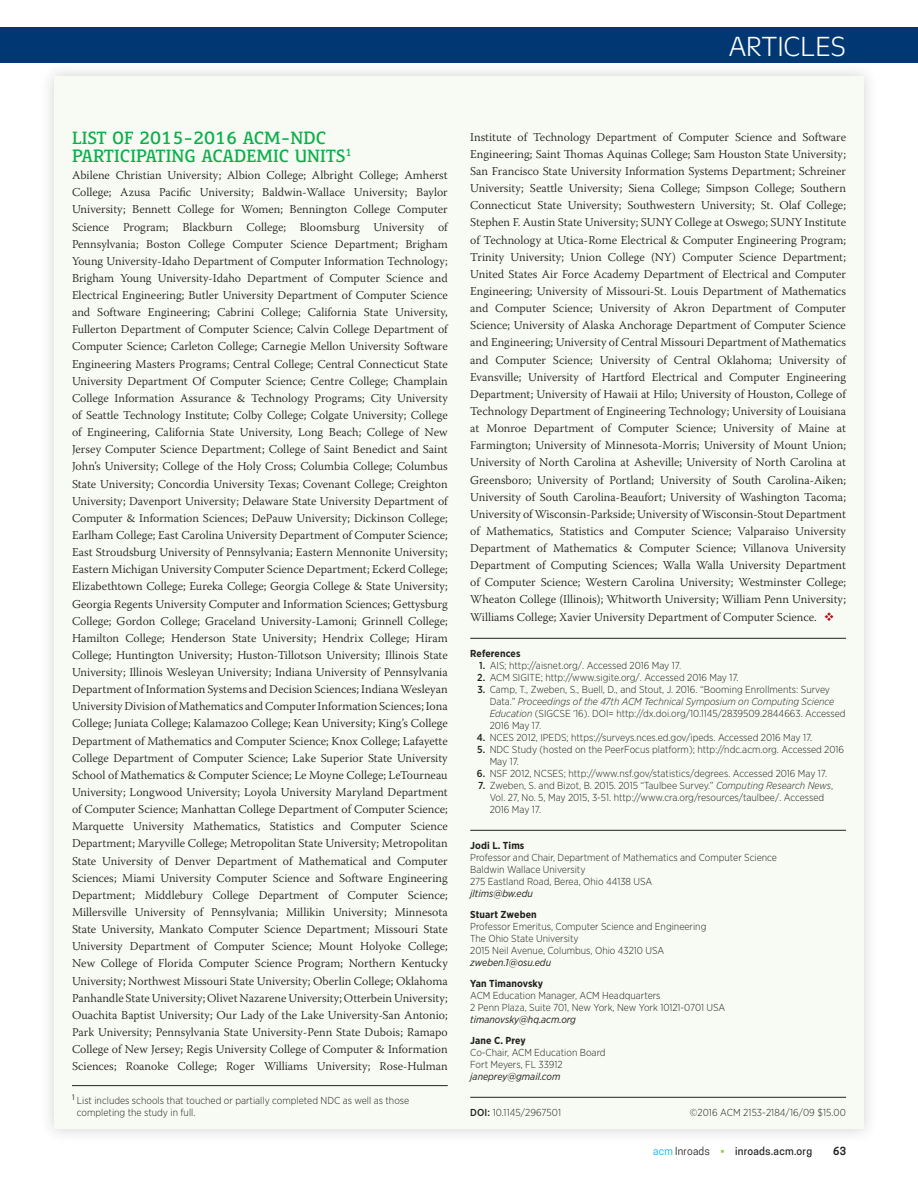
<style>
.page{position:relative;width:918px;height:1188px;background:#fff}
.page>*{position:absolute;margin:0;border:0;box-sizing:border-box;transform-origin:0 0}
.t1{font:300 30px "Clouseau Sans";color:#fff}
.t2{font:600 17.25px/18px "Precious Serif";color:#0cae4c}
.t3{font:300 12px/17.1px "Warnock Pro";color:#231f20;text-align:justify}
.t4{font:500 10.5px "Cooper Hewitt";letter-spacing:.02em;color:#231f20}
.t5{font:600 10.5px "Cooper Hewitt";color:#231f20}
.t6{font:300 10.2px/12px "Gotham Narrow";color:#231f20}
.t7{font:italic 10.2px "Gotham Narrow";color:#231f20}
.t8{font:700 10.2px "Gotham Narrow";letter-spacing:.01em;color:#231f20}
.s1{color:#b00d15}
.s2{font-weight:500}
.s3{font-style:italic}
.s4{font-weight:400;color:#00aeef}
.s5{font-weight:400}
.s6{font-weight:400;color:#9ccb3b}
</style>
<div class="page">
<div style="left:39px;top:61px;width:841px;height:1084px;background:#231f20;opacity:.2"></div>
<div style="left:54px;top:76px;width:810px;height:1054px;background:#f8fbf3"></div>
<div style="left:0;top:27px;width:918px;height:36px;background:#013874"></div>
<hr style="left:470px;top:638px;width:376px;height:1px;background:#231f20">
<hr style="left:470px;top:830px;width:376px;height:1px;background:#231f20">
<hr style="left:470px;top:1097px;width:376px;height:1px;background:#231f20">
<hr style="left:72px;top:1085px;width:376px;height:1px;background:#231f20">
<h1 class="t1" style="left:729px;top:36px;width:118px">ARTICLES</h1>
<h2 class="t2" style="left:72px;top:129px;width:281px">LIST OF 2015-2016 ACM-NDC<br>PARTICIPATING ACADEMIC UNITS<sup>1</sup></h2>
<p class="t3" style="left:72px;top:166px;width:377px">Abilene Christian University; Albion College; Albright College; Amherst College; Azusa Pacific University; Baldwin-Wallace University; Baylor University; Bennett College for Women; Bennington College Computer Science Program; Blackburn College; Bloomsburg University of Pennsylvania; Boston College Computer Science Department; Brigham Young University-Idaho Department of Computer Information Technology; Brigham Young University-Idaho Department of Computer Science and Electrical Engineering; Butler University Department of Computer Science and Software Engineering; Cabrini College; California State University, Fullerton Department of Computer Science; Calvin College Department of Computer Science; Carleton College; Carnegie Mellon University Software Engineering Masters Programs; Central College; Central Connecticut State University Department Of Computer Science; Centre College; Champlain College Information Assurance &amp; Technology Programs; City University of Seattle Technology Institute; Colby College; Colgate University; College of Engineering, California State University, Long Beach; College of New Jersey Computer Science Department; College of Saint Benedict and Saint John’s University; College of the Holy Cross; Columbia College; Columbus State University; Concordia University Texas; Covenant College; Creighton University; Davenport University; Delaware State University Department of Computer &amp; Information Sciences; DePauw University; Dickinson College; Earlham College; East Carolina University Department of Computer Science; East Stroudsburg University of Pennsylvania; Eastern Mennonite University; Eastern Michigan University Computer Science Department; Eckerd College; Elizabethtown College; Eureka College; Georgia College &amp; State University; Georgia Regents University Computer and Information Sciences; Gettysburg College; Gordon College; Graceland University-Lamoni; Grinnell College; Hamilton College; Henderson State University; Hendrix College; Hiram College; Huntington University; Huston-Tillotson University; Illinois State University; Illinois Wesleyan University; Indiana University of Pennsylvania Department of Information Systems and Decision Sciences; Indiana Wesleyan University Division of Mathematics and Computer Information Sciences; Iona College; Juniata College; Kalamazoo College; Kean University; King’s College Department of Mathematics and Computer Science; Knox College; Lafayette College Department of Computer Science; Lake Superior State University School of Mathematics &amp; Computer Science; Le Moyne College; LeTourneau University; Longwood University; Loyola University Maryland Department of Computer Science; Manhattan College Department of Computer Science; Marquette University Mathematics, Statistics and Computer Science Department; Maryville College; Metropolitan State University; Metropolitan State University of Denver Department of Mathematical and Computer Sciences; Miami University Computer Science and Software Engineering Department; Middlebury College Department of Computer Science; Millersville University of Pennsylvania; Millikin University; Minnesota State University, Mankato Computer Science Department; Missouri State University Department of Computer Science; Mount Holyoke College; New College of Florida Computer Science Program; Northern Kentucky University; Northwest Missouri State University; Oberlin College; Oklahoma Panhandle State University; Olivet Nazarene University; Otterbein University; Ouachita Baptist University; Our Lady of the Lake University-San Antonio; Park University; Pennsylvania State University-Penn State Dubois; Ramapo College of New Jersey; Regis University College of Computer &amp; Information Sciences; Roanoke College; Roger Williams University; Rose-Hulman</p>
<p class="t6" style="left:77px;top:1094px;width:334px;text-indent:-5px"><sup>1</sup> List includes schools that touched or partially completed NDC as well as those completing the study in full.</p>
<p class="t3" style="left:470px;top:128px;width:377px">Institute of Technology Department of Computer Science and Software Engineering; Saint Thomas Aquinas College; Sam Houston State University; San Francisco State University Information Systems Department; Schreiner University; Seattle University; Siena College; Simpson College; Southern Connecticut State University; Southwestern University; St. Olaf College; Stephen F. Austin State University; SUNY College at Oswego; SUNY Institute of Technology at Utica-Rome Electrical &amp; Computer Engineering Program; Trinity University; Union College (NY) Computer Science Department; United States Air Force Academy Department of Electrical and Computer Engineering; University of Missouri-St. Louis Department of Mathematics and Computer Science; University of Akron Department of Computer Science; University of Alaska Anchorage Department of Computer Science and Engineering; University of Central Missouri Department of Mathematics and Computer Science; University of Central Oklahoma; University of Evansville; University of Hartford Electrical and Computer Engineering Department; University of Hawaii at Hilo; University of Houston, College of Technology Department of Engineering Technology; University of Louisiana at Monroe Department of Computer Science; University of Maine at Farmington; University of Minnesota-Morris; University of Mount Union; University of North Carolina at Asheville; University of North Carolina at Greensboro; University of Portland; University of South Carolina-Aiken; University of South Carolina-Beaufort; University of Washington Tacoma; University of Wisconsin-Parkside; University of Wisconsin-Stout Department of Mathematics, Statistics and Computer Science; Valparaiso University Department of Mathematics &amp; Computer Science; Villanova University Department of Computing Sciences; Walla Walla University Department of Computer Science; Western Carolina University; Westminster College; Wheaton College (Illinois); Whitworth University; William Penn University; Williams College; Xavier University Department of Computer Science. <span class="s1">❖</span></p>
<p class="t8" style="left:470px;top:647px;width:52px">References</p>
<p class="t6" style="left:479px;top:659px;width:203px"><span class="s2">1.</span> AIS; http://aisnet.org/. Accessed 2016 May 17.</p>
<p class="t6" style="left:477px;top:671px;width:263px"><span class="s2">2.</span> ACM SIGITE; http://www.sigite.org/. Accessed 2016 May 17.</p>
<p class="t6" style="left:490px;top:683px;width:357px;text-indent:-12px"><span class="s2">3.</span> Camp, T., Zweben, S., Buell, D., and Stout, J. 2016. “Booming Enrollments: Survey Data.” <span class="s3">Proceedings of the 47th ACM Technical Symposium on Computing Science Education</span> (SIGCSE ‘16). DOI= http://dx.doi.org/10.1145/2839509.2844663. Accessed 2016 May 17.</p>
<p class="t6" style="left:477px;top:731px;width:337px"><span class="s2">4.</span> NCES 2012, IPEDS; https://surveys.nces.ed.gov/ipeds. Accessed 2016 May 17.</p>
<p class="t6" style="left:490px;top:743px;width:356px;text-indent:-12px"><span class="s2">5.</span> NDC Study (hosted on the PeerFocus platform); http://ndc.acm.org. Accessed 2016<br>May 17.</p>
<p class="t6" style="left:477px;top:767px;width:352px"><span class="s2">6.</span> NSF 2012, NCSES; http://www.nsf.gov/statistics/degrees. Accessed 2016 May 17.</p>
<p class="t6" style="left:490px;top:779px;width:345px;text-indent:-11px"><span class="s2">7.</span> Zweben, S. and Bizot, B. 2015. 2015 “Taulbee Survey.” <span class="s3">Computing Research News</span>,<br>Vol. 27, No. 5, May 2015, 3-51. http://www.cra.org/resources/taulbee/. Accessed<br>2016 May 17.</p>
<p class="t8" style="left:470px;top:839px;width:56px">Jodi L. Tims</p>
<p class="t6" style="left:470px;top:851px;width:308px">Professor and Chair, Department of Mathematics and Computer Science<br>Baldwin Wallace University<br>275 Eastland Road, Berea, Ohio 44138 USA</p>
<p class="t7" style="left:470px;top:887px;width:64px">jltims@bw.edu</p>
<p class="t8" style="left:470px;top:908px;width:68px">Stuart Zweben</p>
<p class="t6" style="left:470px;top:920px;width:238px">Professor Emeritus, Computer Science and Engineering<br>The Ohio State University<br>2015 Neil Avenue, Columbus, Ohio 43210 USA</p>
<p class="t7" style="left:470px;top:956px;width:82px">zweben.1@osu.edu</p>
<p class="t8" style="left:470px;top:976px;width:74px">Yan Timanovsky</p>
<p class="t6" style="left:470px;top:989px;width:257px">ACM Education Manager, ACM Headquarters<br>2 Penn Plaza, Suite 701, New York, New York 10121-0701 USA</p>
<p class="t7" style="left:470px;top:1013px;width:107px">timanovsky@hq.acm.org</p>
<p class="t8" style="left:470px;top:1033px;width:57px">Jane C. Prey</p>
<p class="t6" style="left:470px;top:1046px;width:137px">Co-Chair, ACM Education Board<br>Fort Meyers, FL 33912</p>
<p class="t7" style="left:470px;top:1070px;width:92px">janeprey@gmail.com</p>
<p class="t6" style="left:470px;top:1106px;width:92px"><span class="s2">DOI:</span> 10.1145/2967501</p>
<p class="t6" style="left:690px;top:1106px;width:158px">©2016 ACM 2153-2184/16/09 $15.00</p>
<p class="t4" style="left:653px;top:1145px;width:160px"><span class="s4">acm</span> <span class="s5">Inroads</span> <span class="s6">•</span> inroads.acm.org</p>
<p class="t5" style="left:833px;top:1145px;width:14px">63</p>
</div>
